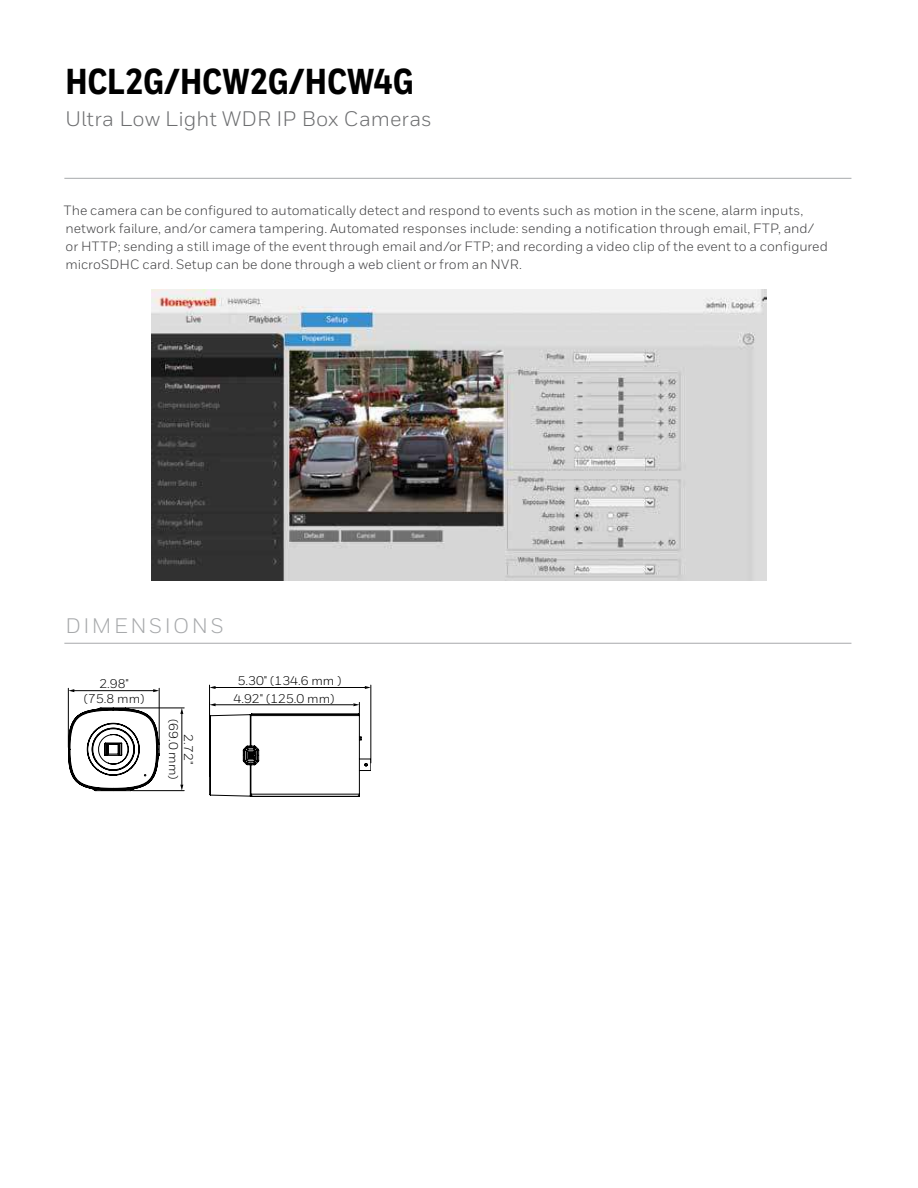
<style>
.page{position:relative;width:918px;height:1188px;background:#fff}
.page>*{position:absolute;margin:0;border:0;box-sizing:border-box;transform-origin:0 0}
.t1{font:800 36px "Honeywell Cond";letter-spacing:-.005em;color:#000}
.t2{font:21px "Honeywell Sans";letter-spacing:.005em;color:#6d6e70}
.t3{font:21px "Honeywell Sans";letter-spacing:.12em;color:#a7a9ab}
.t4{font:13.5px/18px "Honeywell Sans";color:#404042}
.t5{font:12.6px/15px "Honeywell Sans";color:#000;text-align:center}
</style>
<div class="page">
<hr style="left:64px;top:178px;width:787px;height:1px;background:#a7a9ab">
<hr style="left:64px;top:643px;width:787px;height:1px;background:#a7a9ab">
<img style="left:151px;top:290px;width:616px;height:291px">
<hr style="left:159px;top:688px;width:1px;height:55px;background:#000">
<hr style="left:68px;top:688px;width:1px;height:59px;background:#000">
<hr style="left:73px;top:690px;width:81px;height:1px;background:#000">
<svg style="left:153px;top:689px;width:6px;height:3px"></svg>
<svg style="left:68px;top:689px;width:6px;height:3px"></svg>
<hr style="left:127px;top:708px;width:57px;height:1px;background:#000">
<hr style="left:133px;top:790px;width:51px;height:1px;background:#000">
<hr style="left:182px;top:714px;width:1px;height:71px;background:#000">
<svg style="left:180px;top:708px;width:3px;height:6px"></svg>
<svg style="left:180px;top:785px;width:3px;height:6px"></svg>
<svg style="left:68px;top:708px;width:92px;height:83px"></svg>
<hr style="left:209px;top:685px;width:1px;height:48px;background:#000">
<hr style="left:371px;top:685px;width:1px;height:78px;background:#000">
<hr style="left:215px;top:687px;width:151px;height:1px;background:#000">
<svg style="left:210px;top:686px;width:6px;height:3px"></svg>
<svg style="left:365px;top:686px;width:6px;height:3px"></svg>
<svg style="left:209px;top:702px;width:162px;height:95px"></svg>
<h1 class="t1" style="left:65px;top:67px;width:350px">HCL2G/HCW2G/HCW4G</h1>
<h2 class="t2" style="left:65px;top:110px;width:368px">Ultra Low Light WDR IP Box Cameras</h2>
<p class="t4" style="left:64px;top:202px;width:766px">The camera can be configured to automatically detect and respond to events such as motion in the scene, alarm inputs, network failure, and/or camera tampering. Automated responses include: sending a notification through email, FTP, and/ or HTTP; sending a still image of the event through email and/or FTP; and recording a video clip of the event to a configured microSDHC card. Setup can be done through a web client or from an NVR.</p>
<h2 class="t3" style="left:65px;top:617px;width:160px">DIMENSIONS</h2>
<p class="t5" style="left:84px;top:676px;width:62px">2.98" (75.8 mm)</p>
<p class="t5" style="left:196px;top:719px;width:62px;rotate:90deg">2.72" (69.0 mm)</p>
<p class="t5" style="left:238px;top:674px;width:105px">5.30" (134.6 mm )</p>
<p class="t5" style="left:234px;top:691px;width:102px">4.92" (125.0 mm)</p>
</div>
